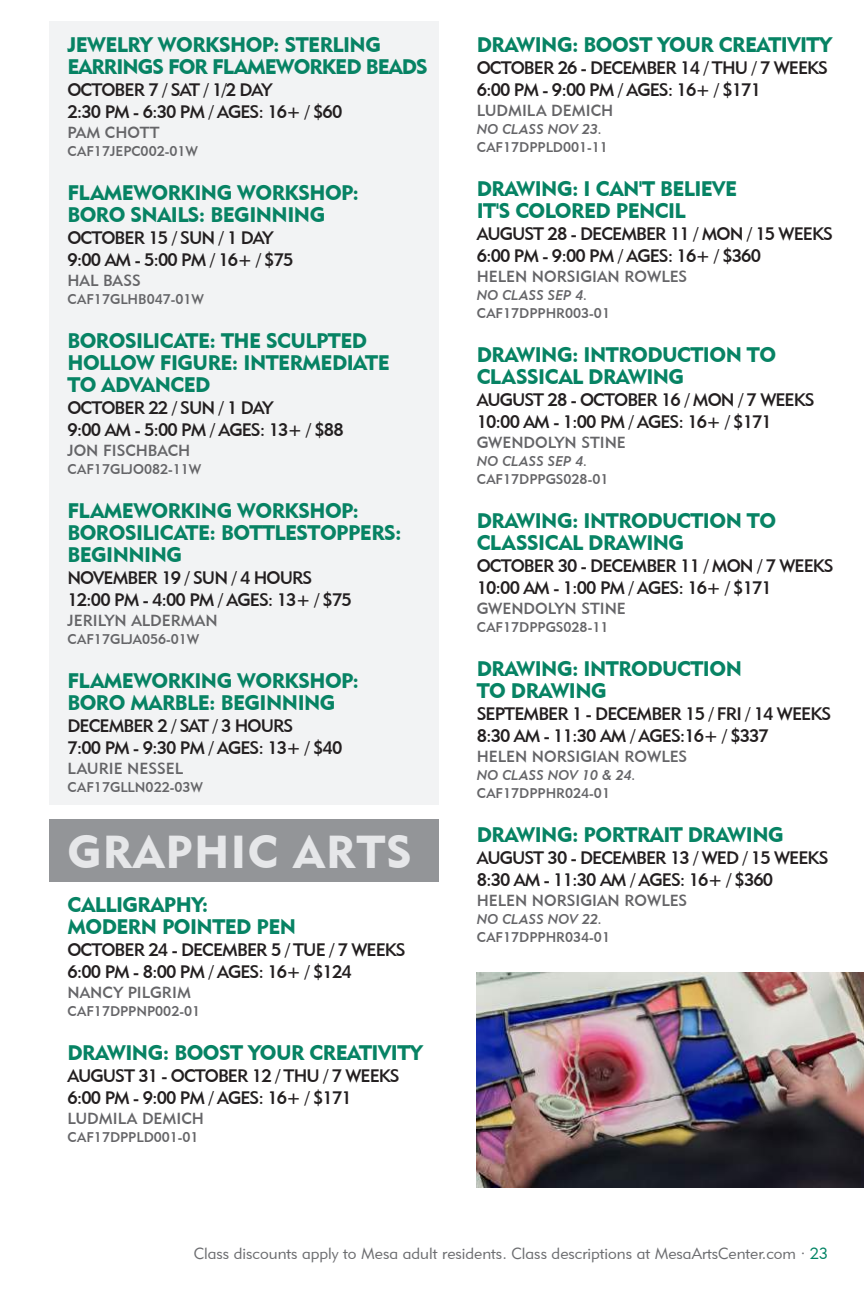
<style>
.page{position:relative;width:864px;height:1296px;background:#fff}
.page>*{position:absolute;margin:0;border:0;box-sizing:border-box;transform-origin:0 0}
.t1{font:46px "Geometric 415 BT Black A";letter-spacing:.03em;color:#e6e7e9}
.t2{font:21px/22px "Geometric 415 BT Black A";letter-spacing:-.025em;color:#078364}
.t3{font:21px/22px "Geometric 415 BT Black A";letter-spacing:-.045em;color:#078364}
.t4{font:18px/22px "Geometric 415 BT Medium A";letter-spacing:-.05em;color:#231f20}
.t5{font:16px "Geometric 415 BT Medium A";color:#656568}
.t6{font:16px "Geometric 415 BT Lite A";color:#6c6d70}
.t7{font:14px "Geometric 415 BT Medium A";color:#656568}
.t8{font:14px "Geometric 415 BT Medium Italic A";color:#656568}
.s1{color:#018363}
</style>
<div class="page">
<div style="left:50px;top:819px;width:389px;height:63px;background:#939598"></div>
<div style="left:50px;top:22px;width:389px;height:783px;background:#f2f3f4"></div>
<img style="left:477px;top:972px;width:387px;height:215px">
<p class="t3" style="left:67px;top:33px;width:362px">JEWELRY WORKSHOP: STERLING<br>EARRINGS FOR FLAMEWORKED BEADS</p>
<p class="t4" style="left:67px;top:78px;width:276px">OCTOBER 7 / SAT / 1/2 DAY<br>2:30 PM - 6:30 PM / AGES: 16+ / $60</p>
<p class="t5" style="left:67px;top:123px;width:94px">PAM CHOTT</p>
<p class="t7" style="left:67px;top:142px;width:132px">CAF17JEPC002-01W</p>
<p class="t2" style="left:67px;top:181px;width:293px">FLAMEWORKING WORKSHOP:<br>BORO SNAILS: BEGINNING</p>
<p class="t4" style="left:67px;top:226px;width:228px">OCTOBER 15 / SUN / 1 DAY<br>9:00 AM - 5:00 PM / 16+ / $75</p>
<p class="t5" style="left:67px;top:271px;width:75px">HAL BASS</p>
<p class="t7" style="left:67px;top:290px;width:138px">CAF17GLHB047-01W</p>
<p class="t2" style="left:67px;top:329px;width:324px">BOROSILICATE: THE SCULPTED<br>HOLLOW FIGURE: INTERMEDIATE<br>TO ADVANCED</p>
<p class="t4" style="left:67px;top:396px;width:278px">OCTOBER 22 / SUN / 1 DAY<br>9:00 AM - 5:00 PM / AGES: 13+ / $88</p>
<p class="t5" style="left:67px;top:441px;width:124px">JON FISCHBACH</p>
<p class="t7" style="left:67px;top:460px;width:135px">CAF17GLJO082-11W</p>
<p class="t2" style="left:67px;top:499px;width:336px">FLAMEWORKING WORKSHOP:<br>BOROSILICATE: BOTTLESTOPPERS:<br>BEGINNING</p>
<p class="t4" style="left:67px;top:566px;width:286px">NOVEMBER 19 / SUN / 4 HOURS<br>12:00 PM - 4:00 PM / AGES: 13+ / $75</p>
<p class="t5" style="left:67px;top:611px;width:152px">JERILYN ALDERMAN</p>
<p class="t7" style="left:67px;top:630px;width:133px">CAF17GLJA056-01W</p>
<p class="t2" style="left:67px;top:669px;width:293px">FLAMEWORKING WORKSHOP:<br>BORO MARBLE: BEGINNING</p>
<p class="t4" style="left:67px;top:714px;width:276px">DECEMBER 2 / SAT / 3 HOURS<br>7:00 PM - 9:30 PM / AGES: 13+ / $40</p>
<p class="t5" style="left:67px;top:759px;width:117px">LAURIE NESSEL</p>
<p class="t7" style="left:67px;top:778px;width:137px">CAF17GLLN022-03W</p>
<h1 class="t1" style="left:67px;top:824px;width:346px">GRAPHIC ARTS</h1>
<p class="t2" style="left:67px;top:893px;width:230px">CALLIGRAPHY:<br>MODERN POINTED PEN</p>
<p class="t4" style="left:67px;top:938px;width:340px">OCTOBER 24 - DECEMBER 5 / TUE / 7 WEEKS<br>6:00 PM - 8:00 PM / AGES: 16+ / $124</p>
<p class="t5" style="left:67px;top:983px;width:125px">NANCY PILGRIM</p>
<p class="t7" style="left:67px;top:1002px;width:134px">CAF17DPPNP002-01</p>
<p class="t2" style="left:67px;top:1041px;width:357px">DRAWING: BOOST YOUR CREATIVITY</p>
<p class="t4" style="left:67px;top:1064px;width:334px">AUGUST 31 - OCTOBER 12 / THU / 7 WEEKS<br>6:00 PM - 9:00 PM / AGES: 16+ / $171</p>
<p class="t5" style="left:67px;top:1109px;width:138px">LUDMILA DEMICH</p>
<p class="t7" style="left:67px;top:1128px;width:133px">CAF17DPPLD001-01</p>
<p class="t2" style="left:477px;top:33px;width:357px">DRAWING: BOOST YOUR CREATIVITY</p>
<p class="t4" style="left:477px;top:56px;width:353px">OCTOBER 26 - DECEMBER 14 / THU / 7 WEEKS<br>6:00 PM - 9:00 PM / AGES: 16+ / $171</p>
<p class="t5" style="left:477px;top:101px;width:138px">LUDMILA DEMICH</p>
<p class="t8" style="left:477px;top:120px;width:127px">NO CLASS NOV 23.</p>
<p class="t7" style="left:477px;top:138px;width:133px">CAF17DPPLD001-11</p>
<p class="t2" style="left:477px;top:177px;width:262px">DRAWING: I CAN'T BELIEVE<br>IT'S COLORED PENCIL</p>
<p class="t4" style="left:477px;top:222px;width:358px">AUGUST 28 - DECEMBER 11 / MON / 15 WEEKS<br>6:00 PM - 9:00 PM / AGES: 16+ / $360</p>
<p class="t5" style="left:477px;top:267px;width:212px">HELEN NORSIGIAN ROWLES</p>
<p class="t8" style="left:477px;top:286px;width:112px">NO CLASS SEP 4.</p>
<p class="t7" style="left:477px;top:304px;width:135px">CAF17DPPHR003-01</p>
<p class="t2" style="left:477px;top:343px;width:301px">DRAWING: INTRODUCTION TO<br>CLASSICAL DRAWING</p>
<p class="t4" style="left:477px;top:388px;width:339px">AUGUST 28 - OCTOBER 16 / MON / 7 WEEKS<br>10:00 AM - 1:00 PM / AGES: 16+ / $171</p>
<p class="t5" style="left:477px;top:433px;width:151px">GWENDOLYN STINE</p>
<p class="t8" style="left:477px;top:452px;width:112px">NO CLASS SEP 4.</p>
<p class="t7" style="left:477px;top:470px;width:133px">CAF17DPPGS028-01</p>
<p class="t2" style="left:477px;top:509px;width:301px">DRAWING: INTRODUCTION TO<br>CLASSICAL DRAWING</p>
<p class="t4" style="left:477px;top:554px;width:358px">OCTOBER 30 - DECEMBER 11 / MON / 7 WEEKS<br>10:00 AM - 1:00 PM / AGES: 16+ / $171</p>
<p class="t5" style="left:477px;top:599px;width:151px">GWENDOLYN STINE</p>
<p class="t7" style="left:477px;top:618px;width:133px">CAF17DPPGS028-11</p>
<p class="t2" style="left:477px;top:657px;width:267px">DRAWING: INTRODUCTION<br>TO DRAWING</p>
<p class="t4" style="left:477px;top:702px;width:356px">SEPTEMBER 1 - DECEMBER 15 / FRI / 14 WEEKS<br>8:30 AM - 11:30 AM / AGES:16+ / $337</p>
<p class="t5" style="left:477px;top:747px;width:212px">HELEN NORSIGIAN ROWLES</p>
<p class="t8" style="left:477px;top:766px;width:161px">NO CLASS NOV 10 &amp; 24.</p>
<p class="t7" style="left:477px;top:784px;width:135px">CAF17DPPHR024-01</p>
<p class="t2" style="left:477px;top:823px;width:309px">DRAWING: PORTRAIT DRAWING</p>
<p class="t4" style="left:477px;top:846px;width:353px">AUGUST 30 - DECEMBER 13 / WED / 15 WEEKS<br>8:30 AM - 11:30 AM / AGES: 16+ / $360</p>
<p class="t5" style="left:477px;top:891px;width:212px">HELEN NORSIGIAN ROWLES</p>
<p class="t8" style="left:477px;top:910px;width:127px">NO CLASS NOV 22.</p>
<p class="t7" style="left:477px;top:928px;width:135px">CAF17DPPHR034-01</p>
<p class="t6" style="left:194px;top:1244px;width:636px">Class discounts apply to Mesa adult residents. Class descriptions at MesaArtsCenter.com · <span class="s1">23</span></p>
</div>
